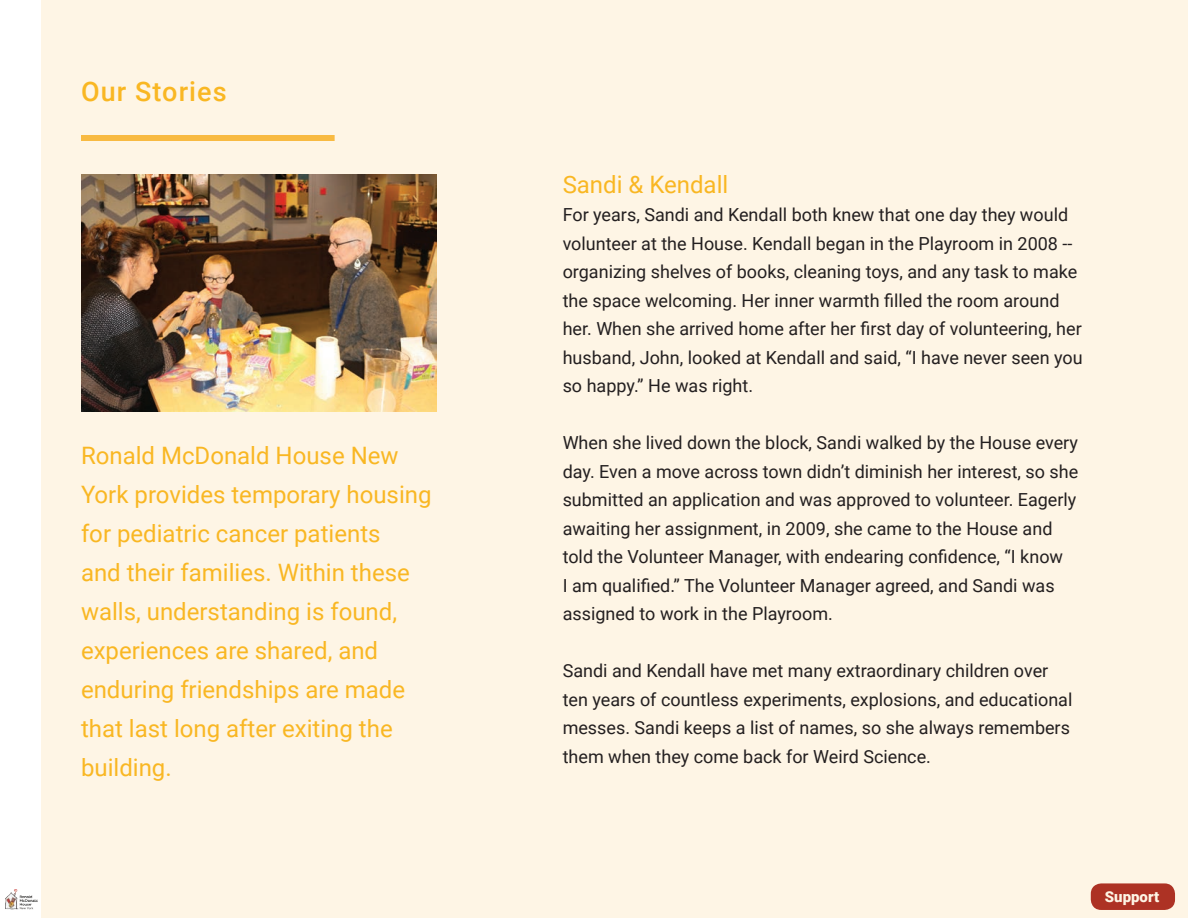
<style>
.page{position:relative;width:1188px;height:918px;background:#fff}
.page>*{position:absolute;margin:0;border:0;box-sizing:border-box;transform-origin:0 0}
.t1{font:500 27px "Roboto";letter-spacing:.04em;color:#f9b723}
.t2{font:24px/39px "Roboto";color:#f9b723}
.t3{font:18px/28.5px "Roboto";color:#231f20}
.t4{font:900 15px "Roboto";color:#fff}
</style>
<div class="page">
<img style="left:5px;top:890px;width:32px;height:20px">
<div style="left:41px;top:0;width:1147px;height:918px;background:#fef5e5"></div>
<div style="left:81px;top:135px;width:254px;height:6px;background:#f8ba42"></div>
<img style="left:81px;top:175px;width:356px;height:237px">
<h1 class="t1" style="left:81px;top:73px;width:147px">Our Stories</h1>
<p class="t2" style="left:81px;top:435px;width:352px">Ronald McDonald House New<br>York provides temporary housing for pediatric cancer patients<br>and their families. Within these walls, understanding is found, experiences are shared, and enduring friendships are made that last long after exiting the building.</p>
<h2 class="t2" style="left:563px;top:164px;width:167px">Sandi &amp; Kendall</h2>
<p class="t3" style="left:563px;top:200px;width:522px">For years, Sandi and Kendall both knew that one day they would volunteer at the House. Kendall began in the Playroom in 2008 -- organizing shelves of books, cleaning toys, and any task to make the space welcoming. Her inner warmth filled the room around her. When she arrived home after her first day of volunteering, her husband, John, looked at Kendall and said, “I have never seen you so happy.” He was right.</p>
<p class="t3" style="left:563px;top:428px;width:517px">When she lived down the block, Sandi walked by the House every day. Even a move across town didn’t diminish her interest, so she submitted an application and was approved to volunteer. Eagerly awaiting her assignment, in 2009, she came to the House and told the Volunteer Manager, with endearing confidence, “I know<br>I am qualified.” The Volunteer Manager agreed, and Sandi was assigned to work in the Playroom.</p>
<p class="t3" style="left:563px;top:656px;width:511px">Sandi and Kendall have met many extraordinary children over ten years of countless experiments, explosions, and educational messes. Sandi keeps a list of names, so she always remembers them when they come back for Weird Science.</p>
<p class="t4" style="left:1105px;top:886px;width:56px">Support</p>
</div>
